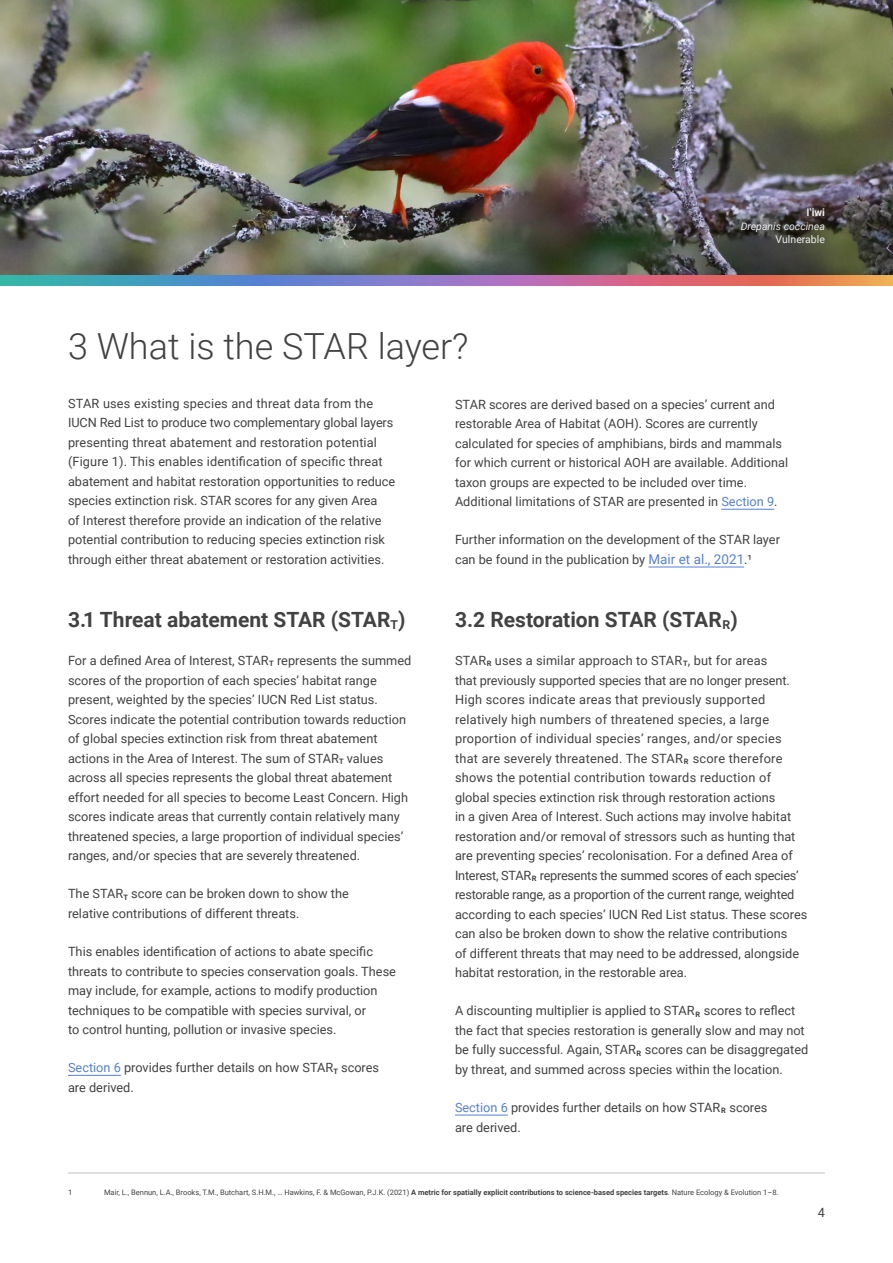
<style>
.page{position:relative;width:893px;height:1263px;background:#fff}
.page>*{position:absolute;margin:0;border:0;box-sizing:border-box;transform-origin:0 0}
.Heading_1__24pt{font:300 36px "Roboto";color:#424242}
.Heading_2__14pt{font:700 21px "Roboto";color:#424242}
.Body_-_Black{font:12.75px/19.5px "Roboto";color:#424242}
.Photo_Ref_-_White{font:italic 10.5px/13.5px "Roboto";color:#ebebeb;text-align:right}
.Photo_Ref_-_White-2{font:700 10.5px "Roboto";color:#ebebeb}
.Footnote_5_6{font:7.5px "Roboto";color:#424242}
.s1{font-style:normal}
.s2{color:#5680d2}
.s3{font-size:13.5px;color:#5680d2}
.s4{font-weight:700}
</style>
<div class="page">
<img style="left:0;top:0;width:893px;height:275px">
<svg style="left:0;top:275px;width:893px;height:10px;background:#9682a2"></svg>
<hr style="left:68px;top:1075px;width:53px;height:1px;background:#5680d2">
<hr style="left:68px;top:1172px;width:757px;height:1px;background:#c0c0c0">
<hr style="left:455px;top:1115px;width:53px;height:1px;background:#5680d2">
<hr style="left:721px;top:509px;width:53px;height:1px;background:#5680d2">
<hr style="left:648px;top:567px;width:96px;height:1px;background:#5680d2">
<p class="Heading_1__24pt" style="left:68px;top:321px;width:402px">3 What is the STAR layer?</p>
<p class="Photo_Ref_-_White-2" style="left:806px;top:205px;width:20px">I‛iwi</p>
<p class="Photo_Ref_-_White" style="left:741px;top:219px;width:86px">Drepanis coccinea<br><span class="s1">Vulnerable</span></p>
<p class="Body_-_Black" style="left:68px;top:393px;width:329px">STAR uses existing species and threat data from the IUCN Red List to produce two complementary global layers presenting threat abatement and restoration potential (Figure 1). This enables identification of specific threat abatement and habitat restoration opportunities to reduce species extinction risk. STAR scores for any given Area<br>of Interest therefore provide an indication of the relative potential contribution to reducing species extinction risk through either threat abatement or restoration activities.</p>
<p class="Heading_2__14pt" style="left:68px;top:605px;width:339px">3.1 Threat abatement STAR (STAR<sub>T</sub>)</p>
<p class="Body_-_Black" style="left:68px;top:650px;width:345px">For a defined Area of Interest, STAR<sub>T</sub> represents the summed scores of the proportion of each species’ habitat range present, weighted by the species’ IUCN Red List status.<br>Scores indicate the potential contribution towards reduction of global species extinction risk from threat abatement actions in the Area of Interest. The sum of STAR<sub>T</sub> values across all species represents the global threat abatement effort needed for all species to become Least Concern. High scores indicate areas that currently contain relatively many threatened species, a large proportion of individual species’ ranges, and/or species that are severely threatened.</p>
<p class="Body_-_Black" style="left:68px;top:883px;width:282px">The STAR<sub>T</sub> score can be broken down to show the relative contributions of different threats.</p>
<p class="Body_-_Black" style="left:68px;top:941px;width:329px">This enables identification of actions to abate specific threats to contribute to species conservation goals. These may include, for example, actions to modify production techniques to be compatible with species survival, or<br>to control hunting, pollution or invasive species.</p>
<p class="Body_-_Black" style="left:68px;top:1057px;width:313px"><span class="s2">Section 6</span> provides further details on how STAR<sub>T</sub> scores are derived.</p>
<p class="Body_-_Black" style="left:455px;top:394px;width:335px">STAR scores are derived based on a species’ current and restorable Area of Habitat (AOH). Scores are currently calculated for species of amphibians, birds and mammals for which current or historical AOH are available. Additional taxon groups are expected to be included over time.<br>Additional limitations of STAR are presented in <span class="s2">Section 9</span>.</p>
<p class="Body_-_Black" style="left:455px;top:530px;width:326px">Further information on the development of the STAR layer can be found in the publication by <span class="s3">Mair et al., 2021</span>.¹</p>
<p class="Heading_2__14pt" style="left:455px;top:605px;width:284px">3.2 Restoration STAR (STAR<sub>R</sub>)</p>
<p class="Body_-_Black" style="left:455px;top:650px;width:354px">STAR<sub>R</sub> uses a similar approach to STAR<sub>T</sub>, but for areas<br>that previously supported species that are no longer present.<br>High scores indicate areas that previously supported relatively high numbers of threatened species, a large proportion of individual species’ ranges, and/or species that are severely threatened. The STAR<sub>R</sub> score therefore shows the potential contribution towards reduction of global species extinction risk through restoration actions<br>in a given Area of Interest. Such actions may involve habitat restoration and/or removal of stressors such as hunting that are preventing species’ recolonisation. For a defined Area of Interest, STAR<sub>R</sub> represents the summed scores of each species’ restorable range, as a proportion of the current range, weighted according to each species’ IUCN Red List status. These scores can also be broken down to show the relative contributions<br>of different threats that may need to be addressed, alongside habitat restoration, in the restorable area.</p>
<p class="Body_-_Black" style="left:455px;top:1000px;width:355px">A discounting multiplier is applied to STAR<sub>R</sub> scores to reflect the fact that species restoration is generally slow and may not be fully successful. Again, STAR<sub>R</sub> scores can be disaggregated by threat, and summed across species within the location.</p>
<p class="Body_-_Black" style="left:455px;top:1097px;width:314px"><span class="s2">Section 6</span> provides further details on how STAR<sub>R</sub> scores are derived.</p>
<p class="Footnote_5_6" style="left:68px;top:1187px;width:6px">1</p>
<p class="Footnote_5_6" style="left:104px;top:1187px;width:676px">Mair, L., Bennun, L.A., Brooks, T.M., Butchart, S.H.M., … Hawkins, F. &amp; McGowan, P.J.K. (2021) <span class="s4">A metric for spatially explicit contributions to science-based species targets</span>. Nature Ecology &amp; Evolution 1–8.</p>
<p class="Body_-_Black" style="left:818px;top:1202px;width:9px">4</p>
</div>
